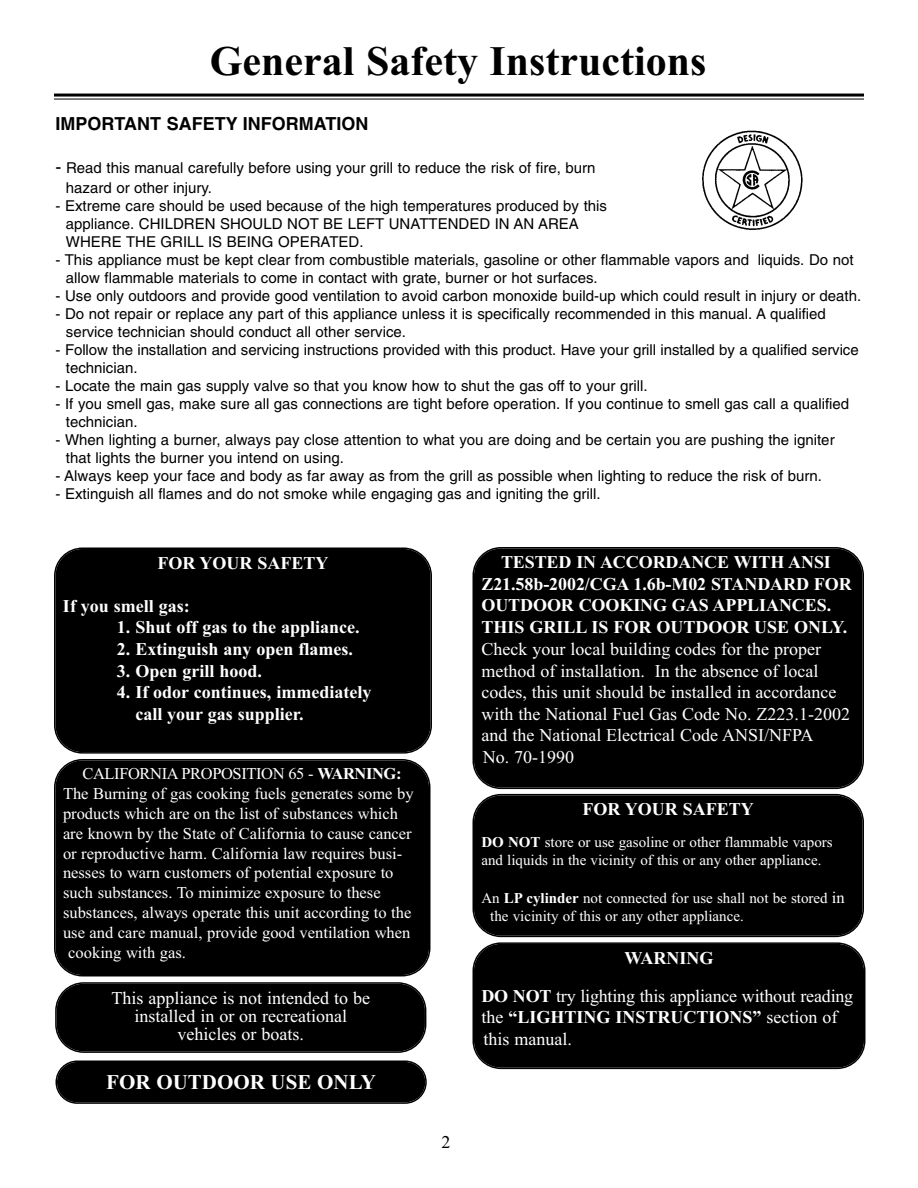
<style>
.page{position:relative;width:918px;height:1188px;background:#fff}
.page>*{position:absolute;margin:0;border:0;box-sizing:border-box;transform-origin:0 0}
.t1{font:700 42px "Times New Roman";color:#000}
.t2{font:700 21px "Times New Roman";color:#fff}
.t3{font:18px/21.6px "Times New Roman";color:#fff;text-align:center}
.t4{font:700 18px/21.8px "Times New Roman";color:#fff}
.t5{font:700 18px "Helvetica";color:#000}
.t6{font:18px "Times New Roman";color:#000}
.t7{font:16.5px "Times New Roman";color:#fff}
.t8{font:16.5px "Times New Roman";letter-spacing:-.025em;color:#fff}
.t9{font:15px/18px "Helvetica";color:#000}
.t10{font:15px/18px "Times New Roman";color:#fff}
.s1{font-size:18px}
.s2{font-weight:700}
.s3{font-size:16.5px}
</style>
<div class="page">
<div style="left:472px;top:942px;width:394px;height:127px;background:#000"></div>
<div style="left:472px;top:794px;width:392px;height:143px;background:#000"></div>
<svg style="left:56px;top:1060px;width:371px;height:44px;background:#0b0b0b"></svg>
<svg style="left:55px;top:982px;width:371px;height:71px;background:#090909"></svg>
<div style="left:54px;top:759px;width:376px;height:218px;background:#000"></div>
<img style="left:702px;top:130px;width:101px;height:100px">
<div style="left:54px;top:548px;width:378px;height:206px;background:#000"></div>
<div style="left:472px;top:547px;width:392px;height:242px;background:#000"></div>
<hr style="left:54px;top:94px;width:810px;height:3px;background:#000">
<hr style="left:54px;top:99px;width:810px;height:1px;background:#000">
<h1 class="t1" style="left:210px;top:36px;width:498px">General Safety Instructions</h1>
<p class="t5" style="left:56px;top:117px;width:315px">IMPORTANT SAFETY INFORMATION</p>
<p class="t9" style="left:66px;top:160px;width:531px;line-height:19.4px;text-indent:-10px"><span class="s1">-</span> Read this manual carefully before using your grill to reduce the risk of fire, burn hazard or other injury.</p>
<p class="t9" style="left:66px;top:198px;width:543px;text-indent:-10px">- Extreme care should be used because of the high temperatures produced by this appliance. CHILDREN SHOULD NOT BE LEFT UNATTENDED IN AN AREA<br>WHERE THE GRILL IS BEING OPERATED.</p>
<p class="t9" style="left:66px;top:252px;width:789px;text-indent:-10px">- This appliance must be kept clear from combustible materials, gasoline or other flammable vapors and liquids. Do not allow flammable materials to come in contact with grate, burner or hot surfaces.</p>
<p class="t9" style="left:56px;top:288px;width:807px">- Use only outdoors and provide good ventilation to avoid carbon monoxide build-up which could result in injury or death.</p>
<p class="t9" style="left:66px;top:306px;width:761px;text-indent:-10px">- Do not repair or replace any part of this appliance unless it is specifically recommended in this manual. A qualified service technician should conduct all other service.</p>
<p class="t9" style="left:66px;top:342px;width:794px;text-indent:-10px">- Follow the installation and servicing instructions provided with this product. Have your grill installed by a qualified service technician.</p>
<p class="t9" style="left:56px;top:378px;width:594px">- Locate the main gas supply valve so that you know how to shut the gas off to your grill.</p>
<p class="t9" style="left:66px;top:396px;width:785px;text-indent:-10px">- If you smell gas, make sure all gas connections are tight before operation. If you continue to smell gas call a qualified technician.</p>
<p class="t9" style="left:66px;top:432px;width:770px;text-indent:-10px">- When lighting a burner, always pay close attention to what you are doing and be certain you are pushing the igniter that lights the burner you intend on using.</p>
<p class="t9" style="left:56px;top:468px;width:768px">- Always keep your face and body as far away as from the grill as possible when lighting to reduce the risk of burn.</p>
<p class="t9" style="left:56px;top:486px;width:547px">- Extinguish all flames and do not smoke while engaging gas and igniting the grill.</p>
<p class="t4" style="left:157px;top:552px;width:173px">FOR YOUR SAFETY</p>
<p class="t4" style="left:63px;top:595px;width:128px">If you smell gas:</p>
<p class="t4" style="left:117px;top:616px;width:244px">1. Shut off gas to the appliance.</p>
<p class="t4" style="left:117px;top:638px;width:237px">2. Extinguish any open flames.</p>
<p class="t4" style="left:117px;top:660px;width:146px">3. Open grill hood.</p>
<p class="t4" style="left:135px;top:681px;width:238px;text-indent:-18px">4. If odor continues, immediately call your gas supplier.</p>
<p class="t8" style="left:82px;top:764px;width:321px">CALIFORNIA PROPOSITION 65 - <span class="s2">WARNING:</span></p>
<p class="t7" style="left:63px;top:784px;width:352px">The Burning of gas cooking fuels generates some by</p>
<p class="t7" style="left:63px;top:804px;width:337px">products which are on the list of substances which</p>
<p class="t7" style="left:63px;top:823px;width:350px">are known by the State of California to cause cancer</p>
<p class="t7" style="left:63px;top:843px;width:341px">or reproductive harm. California law requires busi-</p>
<p class="t7" style="left:63px;top:863px;width:332px">nesses to warn customers of potential exposure to</p>
<p class="t7" style="left:63px;top:883px;width:319px">such substances. To minimize exposure to these</p>
<p class="t7" style="left:63px;top:903px;width:350px">substances, always operate this unit according to the</p>
<p class="t7" style="left:63px;top:922px;width:349px">use and care manual, provide good ventilation when</p>
<p class="t7" style="left:68px;top:942px;width:119px">cooking with gas.</p>
<p class="t3" style="left:111px;top:988px;width:260px;line-height:18px">This appliance is not intended to be installed in or on recreational vehicles or boats.</p>
<h2 class="t2" style="left:106px;top:1069px;width:271px">FOR OUTDOOR USE ONLY</h2>
<p class="t6" style="left:441px;top:1131px;width:10px">2</p>
<p class="t4" style="left:482px;top:551px;width:372px;text-indent:19px">TESTED IN ACCORDANCE WITH ANSI Z21.58b-2002/CGA 1.6b-M02 STANDARD FOR OUTDOOR COOKING GAS APPLIANCES.<br>THIS GRILL IS FOR OUTDOOR USE ONLY.</p>
<p class="t3" style="left:482px;top:638px;width:370px;text-align:left">Check your local building codes for the proper method of installation. In the absence of local codes, this unit should be installed in accordance with the National Fuel Gas Code No. Z223.1-2002 and the National Electrical Code ANSI/NFPA<br>No. 70-1990</p>
<p class="t4" style="left:583px;top:798px;width:173px">FOR YOUR SAFETY</p>
<p class="t10" style="left:482px;top:833px;width:353px"><span class="s2">DO NOT</span> store or use gasoline or other flammable vapors and liquids in the vicinity of this or any other appliance.</p>
<p class="t10" style="left:490px;top:888px;width:356px;line-height:18.8px;text-indent:-9px">An <span class="s2">LP cylinder</span> not connected for use shall not be stored <span class="s3">in </span>the vicinity of this or any other appliance.</p>
<p class="t3" style="left:481px;top:939px;width:373px;line-height:38px"><span class="s2">WARNING<br>DO NOT</span> try lighting this appliance without reading</p>
<p class="t3" style="left:482px;top:1006px;width:357px;text-align:left">the <span class="s2">“LIGHTING INSTRUCTIONS”</span> section of this manual.</p>
</div>
